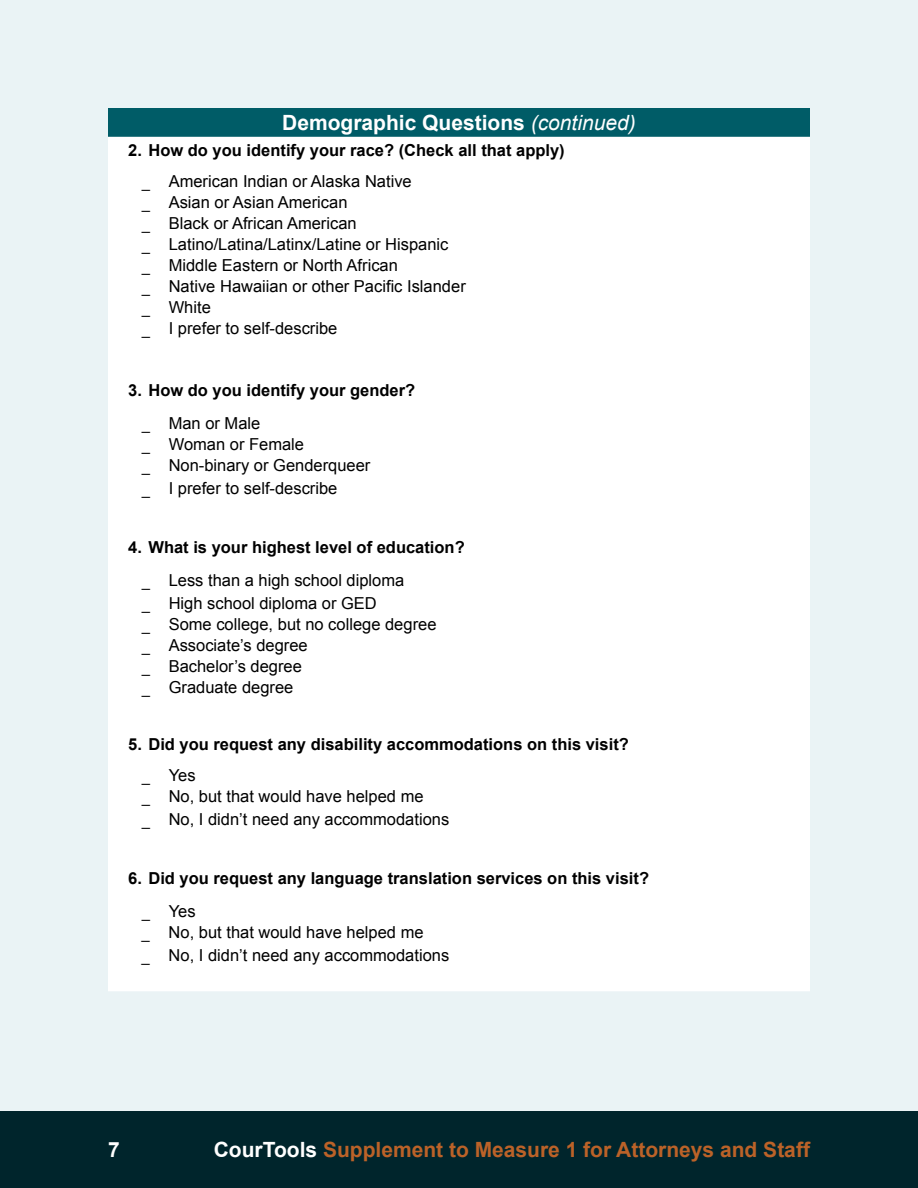
<style>
.page{position:relative;width:918px;height:1188px;background:#fff}
.page>*{position:absolute;margin:0;border:0;box-sizing:border-box;transform-origin:0 0}
.t1{font:700 21px "Arial";color:#bb6228}
.t2{font:700 21px "Arial";color:#fff}
.t3{font:16.5px/21px "Arial";color:#000}
.t4{font:700 16.5px "Arial";color:#000}
.s1{font-weight:400;font-style:italic}
.s2{color:#fff}
</style>
<div class="page">
<div style="left:0;top:1110px;width:918px;height:78px;background:#00252c"></div>
<div style="left:0;top:0;width:918px;height:1110px;background:#eaf3f5"></div>
<div style="left:108px;top:108px;width:702px;height:29px;background:#005c67"></div>
<div style="left:108px;top:137px;width:702px;height:854px;background:#fff"></div>
<svg style="left:142px;top:187px;width:12px;height:4px"></svg>
<svg style="left:142px;top:208px;width:12px;height:4px"></svg>
<svg style="left:142px;top:229px;width:12px;height:4px"></svg>
<svg style="left:142px;top:250px;width:12px;height:4px"></svg>
<svg style="left:142px;top:271px;width:12px;height:4px"></svg>
<svg style="left:142px;top:292px;width:12px;height:4px"></svg>
<svg style="left:142px;top:313px;width:12px;height:4px"></svg>
<svg style="left:142px;top:334px;width:12px;height:4px"></svg>
<svg style="left:142px;top:429px;width:12px;height:4px"></svg>
<svg style="left:142px;top:450px;width:12px;height:4px"></svg>
<svg style="left:142px;top:471px;width:12px;height:4px"></svg>
<svg style="left:142px;top:494px;width:12px;height:4px"></svg>
<svg style="left:142px;top:586px;width:12px;height:4px"></svg>
<svg style="left:142px;top:609px;width:12px;height:4px"></svg>
<svg style="left:142px;top:630px;width:12px;height:4px"></svg>
<svg style="left:142px;top:651px;width:12px;height:4px"></svg>
<svg style="left:142px;top:672px;width:12px;height:4px"></svg>
<svg style="left:142px;top:693px;width:12px;height:4px"></svg>
<svg style="left:142px;top:781px;width:12px;height:4px"></svg>
<svg style="left:142px;top:802px;width:12px;height:4px"></svg>
<svg style="left:142px;top:825px;width:12px;height:4px"></svg>
<svg style="left:142px;top:917px;width:12px;height:4px"></svg>
<svg style="left:142px;top:938px;width:12px;height:4px"></svg>
<svg style="left:142px;top:961px;width:12px;height:4px"></svg>
<p class="t2" style="left:282px;top:109px;width:355px">Demographic Questions <span class="s1">(continued)</span></p>
<p class="t4" style="left:128px;top:139px;width:438px">2. How do you identify your race? (Check all that apply)</p>
<p class="t3" style="left:169px;top:171px;width:299px">American Indian or Alaska Native<br>Asian or Asian American<br>Black or African American<br>Latino/Latina/Latinx/Latine or Hispanic<br>Middle Eastern or North African<br>Native Hawaiian or other Pacific Islander<br>White<br>I prefer to self-describe</p>
<p class="t4" style="left:128px;top:379px;width:289px">3. How do you identify your gender?</p>
<p class="t3" style="left:169px;top:413px;width:203px">Man or Male<br>Woman or Female<br>Non-binary or Genderqueer</p>
<p class="t3" style="left:169px;top:478px;width:170px">I prefer to self-describe</p>
<p class="t4" style="left:128px;top:536px;width:338px">4. What is your highest level of education?</p>
<p class="t3" style="left:169px;top:569px;width:237px;line-height:22.8px">Less than a high school diploma<br>High school diploma or GED</p>
<p class="t3" style="left:169px;top:614px;width:269px">Some college, but no college degree<br>Associate’s degree<br>Bachelor’s degree<br>Graduate degree</p>
<p class="t4" style="left:128px;top:733px;width:502px">5. Did you request any disability accommodations on this visit?</p>
<p class="t3" style="left:169px;top:765px;width:256px">Yes<br>No, but that would have helped me</p>
<p class="t3" style="left:169px;top:809px;width:282px">No, I didn’t need any accommodations</p>
<p class="t4" style="left:128px;top:867px;width:522px">6. Did you request any language translation services on this visit?</p>
<p class="t3" style="left:169px;top:901px;width:256px">Yes<br>No, but that would have helped me</p>
<p class="t3" style="left:169px;top:945px;width:282px">No, I didn’t need any accommodations</p>
<p class="t2" style="left:108px;top:1136px;width:13px">7</p>
<p class="t1" style="left:214px;top:1136px;width:598px"><span class="s2">CourTools</span> Supplement to Measure 1 for Attorneys and Staff</p>
</div>
